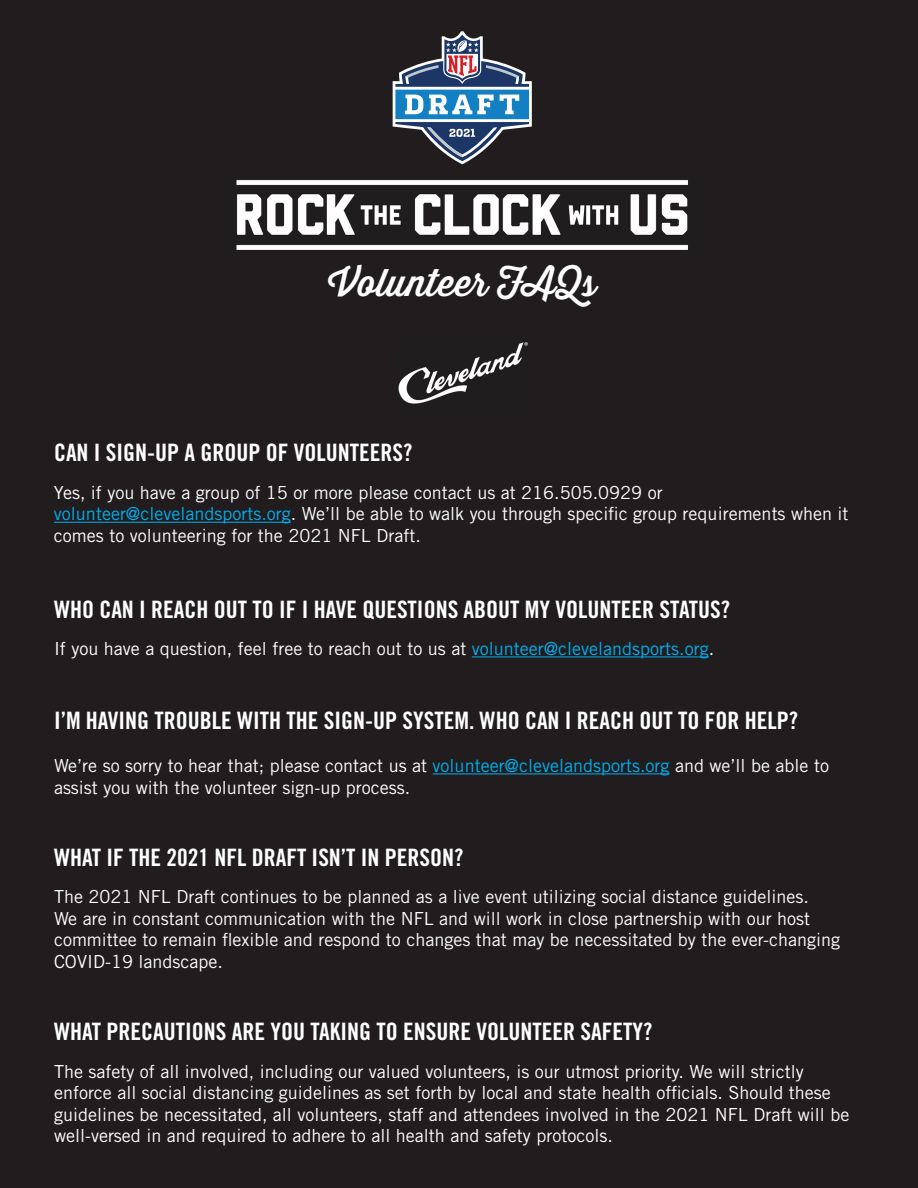
<style>
.page{position:relative;width:918px;height:1188px;background:#211d1e}
.page>*{position:absolute;margin:0;border:0;box-sizing:border-box;transform-origin:0 0}
.t1{font:500 37.5px "Thirsty Script";color:#fff}
.t2{font:24px "Trade Gothic LT Std Bd Cn 20";color:#fff}
.t3{font:18px/21.6px "Trade Gothic LT Std";color:#fff}
.s1{color:#00aeef}
</style>
<div class="page">
<hr style="left:54px;top:522px;width:237px;height:1px;background:#00aeef">
<hr style="left:472px;top:656px;width:237px;height:1px;background:#00aeef">
<hr style="left:433px;top:773px;width:237px;height:1px;background:#00aeef">
<img style="left:236px;top:179px;width:452px;height:71px">
<svg style="left:393px;top:31px;width:139px;height:133px"></svg>
<img style="left:398px;top:342px;width:130px;height:62px">
<h1 class="t1" style="left:328px;top:255px;width:270px">Volunteer FAQs</h1>
<h2 class="t2" style="left:54px;top:438px;width:360px">CAN I SIGN-UP A GROUP OF VOLUNTEERS?</h2>
<p class="t3" style="left:54px;top:481px;width:796px">Yes, if you have a group of 15 or more please contact us at 216.505.0929 or <span class="s1">volunteer@clevelandsports.org</span>. We’ll be able to walk you through specific group requirements when it comes to volunteering for the 2021 NFL Draft.</p>
<h2 class="t2" style="left:54px;top:594px;width:678px">WHO CAN I REACH OUT TO IF I HAVE QUESTIONS ABOUT MY VOLUNTEER STATUS?</h2>
<p class="t3" style="left:54px;top:638px;width:662px">If you have a question, feel free to reach out to us at <span class="s1">volunteer@clevelandsports.org</span>.</p>
<h2 class="t2" style="left:54px;top:706px;width:746px">I’M HAVING TROUBLE WITH THE SIGN-UP SYSTEM. WHO CAN I REACH OUT TO FOR HELP?</h2>
<p class="t3" style="left:54px;top:755px;width:777px">We’re so sorry to hear that; please contact us at <span class="s1">volunteer@clevelandsports.org</span> and we’ll be able to assist you with the volunteer sign-up process.</p>
<h2 class="t2" style="left:54px;top:843px;width:411px">WHAT IF THE 2021 NFL DRAFT ISN’T IN PERSON?</h2>
<p class="t3" style="left:54px;top:886px;width:788px">The 2021 NFL Draft continues to be planned as a live event utilizing social distance guidelines.<br>We are in constant communication with the NFL and will work in close partnership with our host committee to remain flexible and respond to changes that may be necessitated by the ever-changing COVID-19 landscape.</p>
<h2 class="t2" style="left:54px;top:1017px;width:600px">WHAT PRECAUTIONS ARE YOU TAKING TO ENSURE VOLUNTEER SAFETY?</h2>
<p class="t3" style="left:54px;top:1060px;width:797px">The safety of all involved, including our valued volunteers, is our utmost priority. We will strictly enforce all social distancing guidelines as set forth by local and state health officials. Should these guidelines be necessitated, all volunteers, staff and attendees involved in the 2021 NFL Draft will be well-versed in and required to adhere to all health and safety protocols.</p>
</div>
